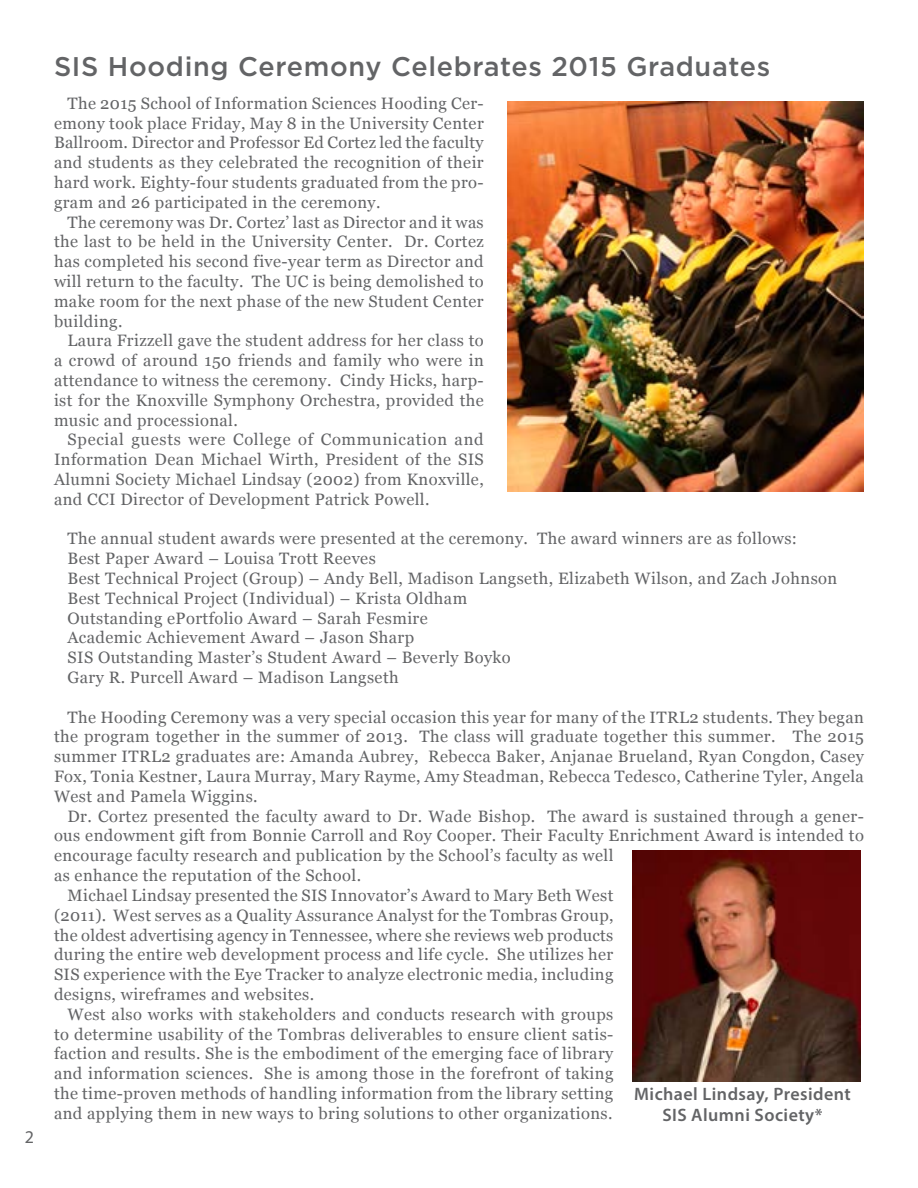
<style>
.page{position:relative;width:918px;height:1188px;background:#fff}
.page>*{position:absolute;margin:0;border:0;box-sizing:border-box;transform-origin:0 0}
.t1{font:500 27px "Gotham";letter-spacing:.025em;color:#636466}
.t2{font:600 18px/21px "Myriad Pro";letter-spacing:.025em;color:#636466;text-align:center}
.t3{font:18px "Myriad Pro";color:#636466}
.t4{font:16.5px/19.8px "Georgia";letter-spacing:.025em;color:#636466;text-align:justify}
</style>
<div class="page">
<img style="left:508px;top:102px;width:356px;height:389px">
<img style="left:633px;top:850px;width:227px;height:232px">
<p class="t3" style="left:25px;top:1126px;width:11px">2</p>
<h1 class="t1" style="left:54px;top:48px;width:718px">SIS Hooding Ceremony Celebrates 2015 Graduates</h1>
<p class="t4" style="left:54px;top:94px;width:431px;text-indent:13px">The 2015 School of Information Sciences Hooding Cer&shy;emony took place Friday, May 8 in the University Center Ballroom. Director and Professor Ed Cortez led the faculty and students as they celebrated the recognition of their hard work. Eighty-four students graduated from the pro&shy;gram and 26 participated in the ceremony.</p>
<p class="t4" style="left:54px;top:212px;width:431px;text-indent:13px">The ceremony was Dr. Cortez’ last as Director and it was the last to be held in the University Center. Dr. Cortez has completed his second five-year term as Director and will return to the faculty. The UC is being demolished to make room for the next phase of the new Student Center building.</p>
<p class="t4" style="left:54px;top:331px;width:431px;text-indent:13px">Laura Frizzell gave the student address for her class to a crowd of around 150 friends and family who were in attendance to witness the ceremony. Cindy Hicks, harp&shy;ist for the Knoxville Symphony Orchestra, provided the music and processional.</p>
<p class="t4" style="left:54px;top:430px;width:431px;text-indent:13px">Special guests were College of Communication and Information Dean Michael Wirth, President of the SIS Alumni Society Michael Lindsay (2002) from Knoxville, and CCI Director of Development Patrick Powell.</p>
<p class="t4" style="left:68px;top:529px;width:771px;text-align:left">The annual student awards were presented at the ceremony. The award winners are as follows:<br>Best Paper Award – Louisa Trott Reeves<br>Best Technical Project (Group) – Andy Bell, Madison Langseth, Elizabeth Wilson, and Zach Johnson Best Technical Project (Individual) – Krista Oldham<br>Outstanding ePortfolio Award – Sarah Fesmire<br>Academic Achievement Award – Jason Sharp<br>SIS Outstanding Master’s Student Award – Beverly Boyko<br>Gary R. Purcell Award – Madison Langseth</p>
<p class="t4" style="left:54px;top:707px;width:812px;text-indent:13px">The Hooding Ceremony was a very special occasion this year for many of the ITRL2 students. They began the program together in the summer of 2013. The class will graduate together this summer. The 2015 summer ITRL2 graduates are: Amanda Aubrey, Rebecca Baker, Anjanae Brueland, Ryan Congdon, Casey Fox, Tonia Kestner, Laura Murray, Mary Rayme, Amy Steadman, Rebecca Tedesco, Catherine Tyler, Angela West and Pamela Wiggins.</p>
<p class="t4" style="left:68px;top:806px;width:798px">Dr. Cortez presented the faculty award to Dr. Wade Bishop. The award is sustained through a gener-</p>
<p class="t4" style="left:54px;top:826px;width:811px">ous endowment gift from Bonnie Carroll and Roy Cooper. Their Faculty Enrichment Award is intended to</p>
<p class="t4" style="left:54px;top:846px;width:561px">encourage faculty research and publication by the School’s faculty as well</p>
<p class="t4" style="left:54px;top:866px;width:309px">as enhance the reputation of the School.</p>
<p class="t4" style="left:68px;top:886px;width:548px">Michael Lindsay presented the SIS Innovator’s Award to Mary Beth West</p>
<p class="t4" style="left:54px;top:905px;width:561px">(2011). West serves as a Quality Assurance Analyst for the Tombras Group,</p>
<p class="t4" style="left:54px;top:925px;width:561px">the oldest advertising agency in Tennessee, where she reviews web products</p>
<p class="t4" style="left:54px;top:945px;width:561px">during the entire web development process and life cycle. She utilizes her</p>
<p class="t4" style="left:54px;top:965px;width:561px">SIS experience with the Eye Tracker to analyze electronic media, including</p>
<p class="t4" style="left:54px;top:985px;width:262px">designs, wireframes and websites.</p>
<p class="t4" style="left:68px;top:1004px;width:547px">West also works with stakeholders and conducts research with groups</p>
<p class="t4" style="left:54px;top:1024px;width:561px">to determine usability of the Tombras deliverables to ensure client satis-</p>
<p class="t4" style="left:54px;top:1044px;width:561px">faction and results. She is the embodiment of the emerging face of library</p>
<p class="t4" style="left:54px;top:1064px;width:561px">and information sciences. She is among those in the forefront of taking</p>
<p class="t4" style="left:54px;top:1084px;width:561px">the time-proven methods of handling information from the library setting</p>
<p class="t4" style="left:54px;top:1103px;width:560px">and applying them in new ways to bring solutions to other organizations.</p>
<p class="t2" style="left:634px;top:1083px;width:218px">Michael Lindsay, President<br>SIS Alumni Society*</p>
</div>
